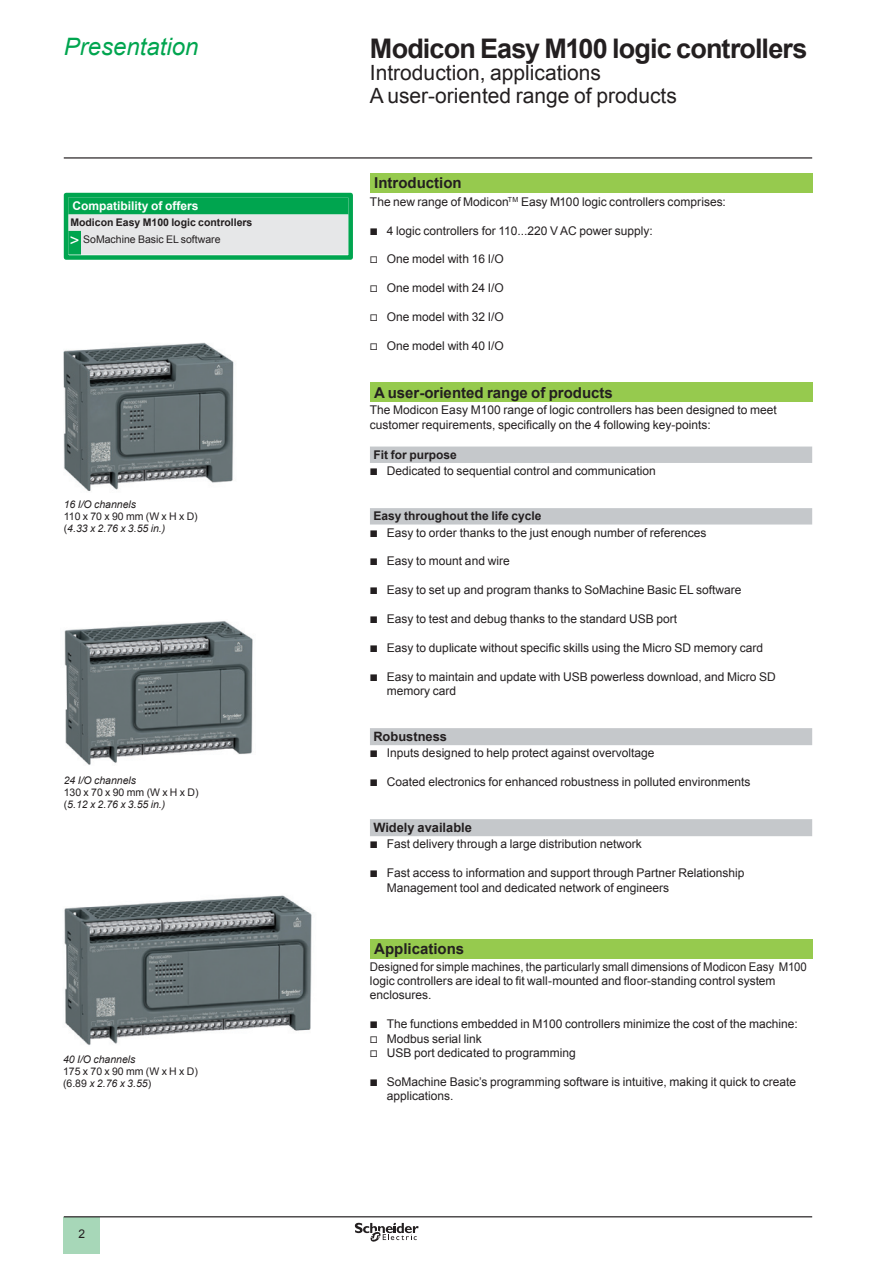
<style>
.page{position:relative;width:893px;height:1263px;background:#fff}
.page>*{position:absolute;margin:0;border:0;box-sizing:border-box;transform-origin:0 0}
._0_TitleLev1{font:700 27px "Arial";letter-spacing:-.03em;color:#231f20}
._0_Topic{font:italic 24px "Arial";color:#00a54f}
._0_TitleLev2Fwd{font:21px "Arial";color:#231f20}
._0_TitleLev2{font:21px "Arial";color:#231f20}
._1_Section_5__7{font:16.5px "Arial";color:#fff}
._1_Section_3__10{font:700 15px "Arial";color:#231f20}
._1_Section_5__7-2{font:700 12.9px "Arial";color:#231f20}
._1_List_Cube1__8{font:12px/14.4px "Arial";color:#231f20}
._1_Text__8{font:12px/14.4px "Arial";color:#231f20}
._1_Text__8-2{font:12px/14.4px "Arial";color:#231f20;scale:.95 1}
._1_List_Cube2__8{font:12px "Arial";color:#231f20}
._1_Section_4__8{font:700 12px "Arial";color:#231f20}
._1_Section_5__7-3{font:700 12px "Arial";color:#fff}
._1_Legend___Nota__7{font:italic 10.5px/12px "Arial";color:#231f20}
._1_Legend___Nota__7-2{font:10.5px/12px "Arial";color:#231f20}
._1_Text__7{font:10.5px/12px "Arial";color:#231f20}
._1_Section_5__7-4{font:700 10.5px "Arial";color:#231f20}
._1_Section_5__7-5{font:10.5px "Arial";color:#231f20}
.s1{font-style:italic}
.s2{font-style:normal}
.s3{font-family:"Graph Schneider"}
</style>
<div class="page">
<hr style="left:64px;top:157px;width:748px;height:2px;background:#231f20">
<div style="left:64px;top:1217px;width:36px;height:37px;background:#a7d7b8"></div>
<hr style="left:64px;top:1216px;width:748px;height:1px;background:#231f20">
<svg style="left:355px;top:1223px;width:64px;height:18px"></svg>
<svg style="left:69px;top:198px;width:279px;height:57px;background:#a0d3b9"></svg>
<div style="left:64px;top:193px;width:289px;height:67px;border:4px solid #00a54f"></div>
<div style="left:370px;top:173px;width:442px;height:20px;background:#96ca4e"></div>
<div style="left:370px;top:383px;width:442px;height:19px;background:#96ca4e"></div>
<svg style="left:370px;top:446px;width:442px;height:390px"></svg>
<div style="left:370px;top:939px;width:442px;height:19px;background:#96ca4e"></div>
<img style="left:63px;top:342px;width:171px;height:149px">
<img style="left:64px;top:621px;width:189px;height:144px">
<img style="left:64px;top:895px;width:248px;height:151px">
<p class="_0_Topic" style="left:64px;top:31px;width:136px">Presentation</p>
<p class="_0_TitleLev1" style="left:370px;top:30px;width:439px">Modicon Easy M100 logic controllers</p>
<p class="_0_TitleLev2" style="left:370px;top:59px;width:233px">Introduction, applications</p>
<p class="_0_TitleLev2Fwd" style="left:370px;top:81px;width:308px">A user-oriented range of products</p>
<p class="_1_Section_5__7-3" style="left:73px;top:198px;width:127px">Compatibility of offers</p>
<p class="_1_Section_5__7-4" style="left:70px;top:216px;width:184px">Modicon Easy M100 logic controllers</p>
<p class="_1_Section_5__7" style="left:70px;top:229px;width:11px">&gt;</p>
<p class="_1_Section_5__7-5" style="left:83px;top:232px;width:139px">SoMachine Basic EL software</p>
<p class="_1_Legend___Nota__7" style="left:64px;top:499px;width:74px">16 I/O channels</p>
<p class="_1_Text__7" style="left:64px;top:511px;width:135px">110 x 70 x 90 mm (W x H x D) (<span class="s1">4.33 x 2.76 x 3.55 in.)</span></p>
<p class="_1_Legend___Nota__7" style="left:64px;top:774px;width:136px">24 I/O channels<br><span class="s2">130 x 70 x 90 mm (W x H x D) (</span>5.12 x 2.76 x 3.55 in.)</p>
<p class="_1_Legend___Nota__7-2" style="left:63px;top:1053px;width:136px"><span class="s1">40 I/O channels<br></span>175 x 70 x 90 mm (W x H x D) (6.89 <span class="s1">x 2.76 x 3.55</span>)</p>
<p class="_1_Text__8" style="left:79px;top:1227px;width:8px">2</p>
<p class="_1_Section_3__10" style="left:374px;top:173px;width:89px">Introduction</p>
<p class="_1_Text__8" style="left:370px;top:194px;width:357px">The new range of Modicon<sup>TM</sup> Easy M100 logic controllers comprises:</p>
<p class="_1_List_Cube1__8" style="left:370px;top:223px;width:284px"><span class="s3">b</span> 4 logic controllers for 110...220 V AC power supply:</p>
<p class="_1_List_Cube2__8" style="left:370px;top:251px;width:135px"><span class="s3">v</span> One model with 16 I/O</p>
<p class="_1_List_Cube2__8" style="left:370px;top:280px;width:135px"><span class="s3">v</span> One model with 24 I/O</p>
<p class="_1_List_Cube2__8" style="left:370px;top:309px;width:135px"><span class="s3">v</span> One model with 32 I/O</p>
<p class="_1_List_Cube2__8" style="left:370px;top:338px;width:135px"><span class="s3">v</span> One model with 40 I/O</p>
<p class="_1_Section_3__10" style="left:374px;top:383px;width:240px">A user-oriented range of products</p>
<p class="_1_Text__8" style="left:370px;top:403px;width:408px">The Modicon Easy M100 range of logic controllers has been designed to meet customer requirements, specifically on the 4 following key-points:</p>
<p class="_1_Section_4__8" style="left:373px;top:446px;width:85px">Fit for purpose</p>
<p class="_1_List_Cube1__8" style="left:370px;top:464px;width:287px"><span class="s3">b</span> Dedicated to sequential control and communication</p>
<p class="_1_Section_4__8" style="left:373px;top:508px;width:170px">Easy throughout the life cycle</p>
<p class="_1_List_Cube1__8" style="left:370px;top:525px;width:338px"><span class="s3">b</span> Easy to order thanks to the just enough number of references</p>
<p class="_1_List_Cube1__8" style="left:370px;top:554px;width:141px"><span class="s3">b</span> Easy to mount and wire</p>
<p class="_1_List_Cube1__8" style="left:370px;top:583px;width:373px"><span class="s3">b</span> Easy to set up and program thanks to SoMachine Basic EL software</p>
<p class="_1_List_Cube1__8" style="left:370px;top:612px;width:309px"><span class="s3">b</span> Easy to test and debug thanks to the standard USB port</p>
<p class="_1_List_Cube1__8" style="left:370px;top:641px;width:395px"><span class="s3">b</span> Easy to duplicate without specific skills using the Micro SD memory card</p>
<p class="_1_List_Cube1__8" style="left:387px;top:669px;width:390px;text-indent:-17px"><span class="s3">b</span> Easy to maintain and update with USB powerless download, and Micro SD memory card</p>
<p class="_1_Section_5__7-2" style="left:373px;top:728px;width:75px">Robustness</p>
<p class="_1_List_Cube1__8" style="left:370px;top:746px;width:286px"><span class="s3">b</span> Inputs designed to help protect against overvoltage</p>
<p class="_1_List_Cube1__8" style="left:370px;top:775px;width:382px"><span class="s3">b</span> Coated electronics for enhanced robustness in polluted environments</p>
<p class="_1_Section_5__7-2" style="left:373px;top:819px;width:100px">Widely available</p>
<p class="_1_List_Cube1__8" style="left:370px;top:837px;width:273px"><span class="s3">b</span> Fast delivery through a large distribution network</p>
<p class="_1_List_Cube1__8" style="left:387px;top:866px;width:359px;text-indent:-17px"><span class="s3">b</span> Fast access to information and support through Partner Relationship<br>Management tool and dedicated network of engineers</p>
<p class="_1_Section_3__10" style="left:374px;top:939px;width:92px">Applications</p>
<p class="_1_Text__8-2" style="left:370px;top:959px;width:462px">Designed for simple machines, the particularly small dimensions of Modicon Easy M100 logic controllers are ideal to fit wall-mounted and floor-standing control system enclosures.</p>
<p class="_1_List_Cube1__8" style="left:370px;top:1017px;width:429px"><span class="s3">b</span> The functions embedded in M100 controllers minimize the cost of the machine:</p>
<p class="_1_List_Cube2__8" style="left:370px;top:1030px;width:113px"><span class="s3">v</span> Modbus serial link</p>
<p class="_1_List_Cube2__8" style="left:370px;top:1045px;width:207px"><span class="s3">v</span> USB port dedicated to programming</p>
<p class="_1_List_Cube1__8" style="left:387px;top:1074px;width:411px;text-indent:-17px"><span class="s3">b</span> SoMachine Basic’s programming software is intuitive, making it quick to create applications.</p>
</div>
